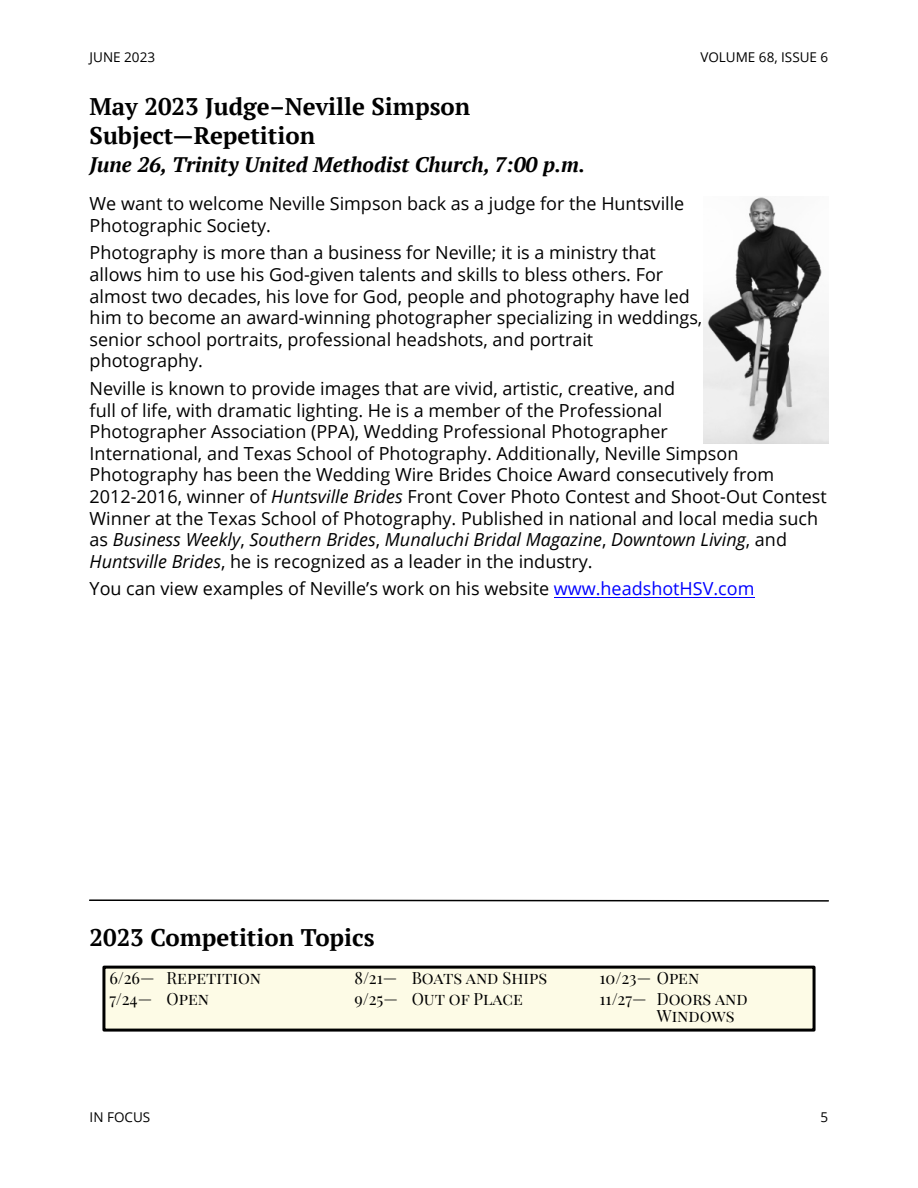
<style>
.page{position:relative;width:918px;height:1188px;background:#fff}
.page>*{position:absolute;margin:0;border:0;box-sizing:border-box;transform-origin:0 0}
.t1{font:700 24px/28.5px "PT Serif";color:#000}
.t2{font:italic 700 21px "PT Serif";color:#000}
.t3{font:18px/21.6px "Open Sans";color:#000}
.t4{font:16.5px/21px "Playfair Display SC";color:#000}
.t5{font:13.5px "Open Sans";color:#000}
.s1{font-style:italic}
.s2{color:#00f}
</style>
<div class="page">
<hr style="left:554px;top:597px;width:200px;height:1px;background:#00f">
<svg style="left:89px;top:899px;width:740px;height:3px;background:#7f7f7f"></svg>
<div style="left:102px;top:966px;width:714px;height:66px;background:#fdfbe6;border:3px solid #000"></div>
<img style="left:703px;top:197px;width:125px;height:246px">
<p class="t5" style="left:90px;top:51px;width:67px">JUNE 2023</p>
<p class="t5" style="left:700px;top:51px;width:129px">VOLUME 68, ISSUE 6</p>
<h1 class="t1" style="left:90px;top:95px;width:382px">May 2023 Judge–Neville Simpson<br>Subject—Repetition</h1>
<p class="t2" style="left:90px;top:156px;width:497px">June 26, Trinity United Methodist Church, 7:00 p.m.</p>
<p class="t3" style="left:90px;top:195px;width:596px">We want to welcome Neville Simpson back as a judge for the Huntsville<br>Photographic Society.</p>
<p class="t3" style="left:90px;top:244px;width:614px">Photography is more than a business for Neville; it is a ministry that allows him to use his God-given talents and skills to bless others. For almost two decades, his love for God, people and photography have led him to become an award-winning photographer specializing in weddings, senior school portraits, professional headshots, and portrait photography.</p>
<p class="t3" style="left:90px;top:379px;width:739px">Neville is known to provide images that are vivid, artistic, creative, and<br>full of life, with dramatic lighting. He is a member of the Professional<br>Photographer Association (PPA), Wedding Professional Photographer<br>International, and Texas School of Photography. Additionally, Neville Simpson Photography has been the Wedding Wire Brides Choice Award consecutively from 2012-2016, winner of <span class="s1">Huntsville Brides</span> Front Cover Photo Contest and Shoot-Out Contest Winner at the Texas School of Photography. Published in national and local media such as <span class="s1">Business Weekly</span>, <span class="s1">Southern Brides</span>, <span class="s1">Munaluchi Bridal Magazine</span>, <span class="s1">Downtown Living</span>, and <span class="s1">Huntsville Brides</span>, he is recognized as a leader in the industry.</p>
<p class="t3" style="left:90px;top:580px;width:666px">You can view examples of Neville’s work on his website <span class="s2">www.headshotHSV.com</span></p>
<h1 class="t1" style="left:90px;top:925px;width:287px">2023 Competition Topics</h1>
<p class="t4" style="left:109px;top:967px;width:153px">6/26— Repetition<br>7/24— Open</p>
<p class="t4" style="left:354px;top:967px;width:194px">8/21— Boats and Ships<br>9/25— Out of Place</p>
<p class="t4" style="left:600px;top:967px;width:150px">10/23— Open<br>11/27— Doors and</p>
<p class="t4" style="left:657px;top:1004px;width:79px">Windows</p>
<p class="t5" style="left:90px;top:1112px;width:62px">IN FOCUS</p>
<p class="t5" style="left:821px;top:1112px;width:9px">5</p>
</div>
